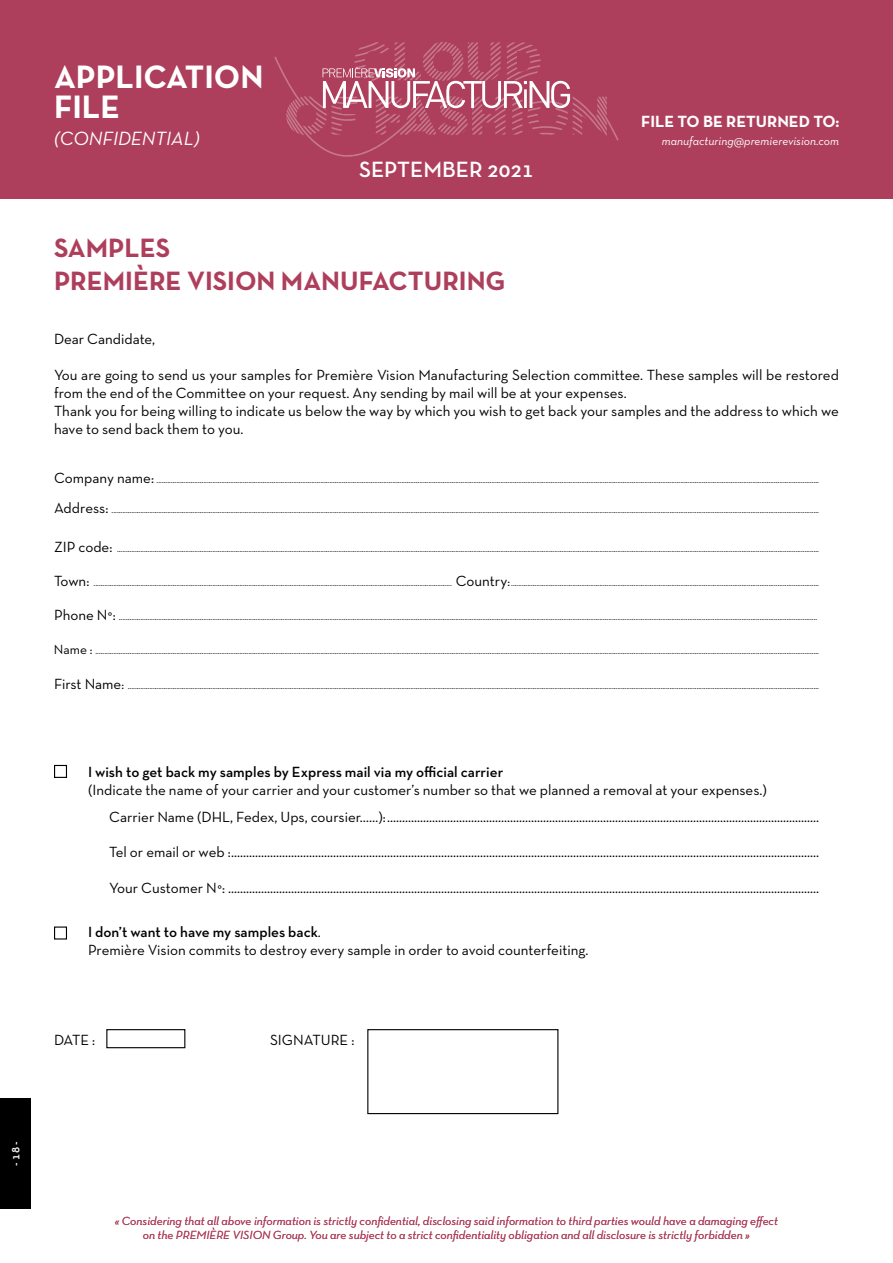
<style>
.page{position:relative;width:893px;height:1263px;background:#fff}
.page>*{position:absolute;margin:0;border:0;box-sizing:border-box;transform-origin:0 0}
.t1{font:700 33px/30px "Neutra Text TF";color:#fff}
.t2{font:700 27px/32.4px "Neutra Text TF";color:#ae3f5c}
.t3{font:600 22.5px "Neutra Text TF";color:#fff}
.t4{font:italic 19.5px "Neutra Text TF";color:#fff}
.t5{font:16.5px "Neutra Text TF Bold Alt";color:#fff}
.t6{font:15px/18px "Neutra Text TF";color:#000}
.t7{font:600 15px "Neutra Text TF";color:#000}
.t8{font:italic 12px/14.4px "Neutra Text TF";color:#ae3f5c;text-align:center}
.t9{font:italic 12px "Neutra Text TF";color:#fff}
.t10{font:600 12px "Neutra Text TF";color:#fff}
.t11{font:9px "Neutra Text TF";color:#000}
.s1{font-size:15px}
.s2{font-size:13.5px}
.s3{font-weight:600}
</style>
<div class="page">
<div style="left:0;top:0;width:893px;height:199px;background:#ae3f5c"></div>
<div style="left:0;top:1098px;width:31px;height:111px;background:#000"></div>
<svg style="left:274px;top:42px;width:345px;height:115px"></svg>
<div style="left:54px;top:765px;width:13px;height:13px;border:1px solid #000"></div>
<div style="left:54px;top:926px;width:13px;height:13px;border:1px solid #000"></div>
<div style="left:106px;top:1029px;width:79px;height:19px;border:1px solid #000"></div>
<div style="left:367px;top:1029px;width:191px;height:85px;border:1px solid #000"></div>
<h1 class="t1" style="left:54px;top:61px;width:211px">APPLICATION<br>FILE</h1>
<h3 class="t4" style="left:54px;top:126px;width:147px">(CONFIDENTIAL)</h3>
<h3 class="t3" style="left:359px;top:156px;width:176px">SEPTEMBER 2021</h3>
<h2 class="t2" style="left:54px;top:231px;width:453px">SAMPLES<br>PREMIÈRE VISION MANUFACTURING</h2>
<h3 class="t5" style="left:641px;top:111px;width:199px">FILE TO BE RETURNED TO:</h3>
<h3 class="t9" style="left:662px;top:134px;width:179px">manufacturing@premierevision.com</h3>
<h3 class="t6" style="left:54px;top:329px;width:103px">Dear Candidate,</h3>
<p class="t6" style="left:54px;top:365px;width:786px">You are going to send us your samples for Première Vision Manufacturing Selection committee. These samples will be restored from the end of the Committee on your request. Any sending by mail will be at your expenses.<br>Thank you for being willing to indicate us below the way by which you wish to get back your samples and the address to which we have to send back them to you.</p>
<p class="t11" style="left:54px;top:474px;width:766px"><span class="s1">Company name:</span> ................................................................................................................................................................................................................................................................................................................................................................................</p>
<p class="t11" style="left:54px;top:504px;width:767px"><span class="s1">Address:</span> .........................................................................................................................................................................................................................................................................................................................................................................................................</p>
<p class="t11" style="left:54px;top:543px;width:766px"><span class="s1">ZIP code:</span> ......................................................................................................................................................................................................................................................................................................................................................................................................</p>
<p class="t11" style="left:54px;top:577px;width:766px"><span class="s1">Town:</span> ....................................................................................................................................................................................................... <span class="s1">Country</span><span class="s2">:</span>...........................................................................................................................................................................</p>
<p class="t11" style="left:54px;top:612px;width:765px"><span class="s1">Phone N°:</span> ....................................................................................................................................................................................................................................................................................................................................................................................................</p>
<p class="t11" style="left:54px;top:646px;width:767px"><span class="s2">Name :</span> ..................................................................................................................................................................................................................................................................................................................................................................................................................</p>
<p class="t11" style="left:54px;top:680px;width:767px"><span class="s1">First Name</span><span class="s2">:</span> ................................................................................................................................................................................................................................................................................................................................................................................................</p>
<h3 class="t7" style="left:88px;top:762px;width:417px">I wish to get back my samples by Express mail via my official carrier</h3>
<p class="t6" style="left:109px;top:776px;width:711px;line-height:27px;text-indent:-21px">(Indicate the name of your carrier and your customer’s number so that we planned a removal at your expenses.)<br>Carrier Name (DHL, Fedex, Ups, coursier……):................................................................................................................................................</p>
<p class="t6" style="left:109px;top:843px;width:711px">Tel or email or web :....................................................................................................................................................................................................</p>
<p class="t6" style="left:109px;top:878px;width:711px">Your Customer N°: .....................................................................................................................................................................................................</p>
<h3 class="t6" style="left:88px;top:923px;width:502px"><span class="s3">I don’t want to have my samples back</span>.<br>Première Vision commits to destroy every sample in order to avoid counterfeiting.</h3>
<h3 class="t6" style="left:54px;top:1031px;width:43px">DATE :</h3>
<h3 class="t6" style="left:270px;top:1031px;width:86px">SIGNATURE :</h3>
<h3 class="t10" style="left:8px;top:1166px;width:26px;rotate:-90deg">- 18 -</h3>
<p class="t8" style="left:115px;top:1213px;width:665px">« Considering that all above information is strictly confidential, disclosing said information to third parties would have a damaging effect on the PREMIÈRE VISION Group. You are subject to a strict confidentiality obligation and all disclosure is strictly forbidden »</p>
</div>
